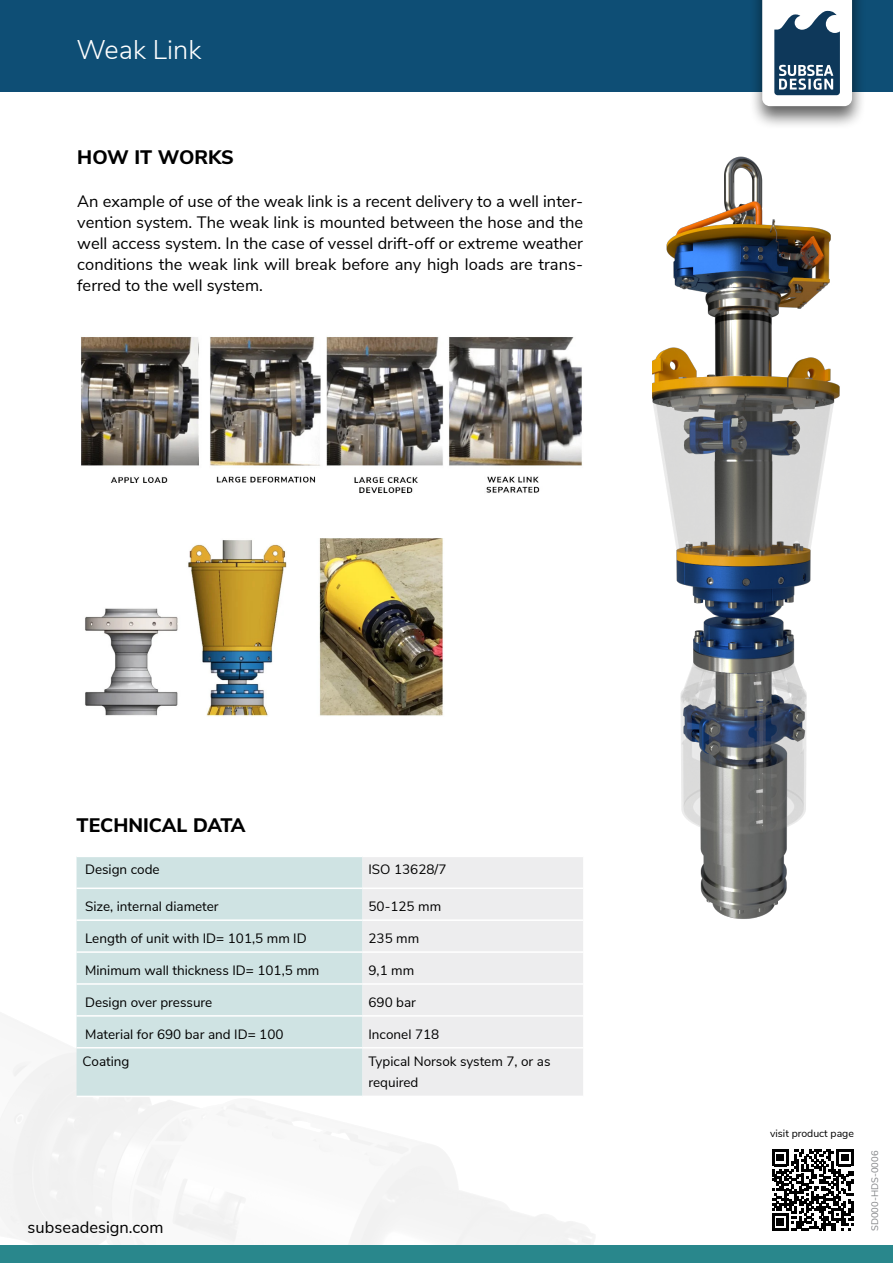
<style>
.page{position:relative;width:893px;height:1263px;background:#fff}
.page>*{position:absolute;margin:0;border:0;box-sizing:border-box;transform-origin:0 0}
.t1{font:300 27px "Nunito Sans";color:#fff}
.TITLE_small{font:800 19.5px "Nunito Sans";color:#000}
.t2{font:16.5px/21px "Nunito Sans";color:#000;text-align:justify}
.t3{font:13.5px/21px "Nunito Sans";color:#000}
.small{font:10.5px "Nunito Sans";color:#000}
.t4{font:9.45px "Nunito Sans";color:#808285}
</style>
<div class="page">
<img style="left:0;top:857px;width:736px;height:389px">
<div style="left:0;top:0;width:893px;height:91px;background:#0e4e75"></div>
<div style="left:749px;top:0;width:117px;height:129px;background:#000;opacity:.61"></div>
<svg style="left:762px;top:0;width:90px;height:106px;background:#97a9b7"></svg>
<div style="left:0;top:1246px;width:893px;height:17px;background:#29878c"></div>
<svg style="left:772px;top:1149px;width:81px;height:82px"></svg>
<div style="left:77px;top:857px;width:285px;height:239px;background:#cfe3e3"></div>
<div style="left:362px;top:857px;width:221px;height:239px;background:#ededee"></div>
<hr style="left:77px;top:887px;width:285px;height:2px;background:#fff">
<hr style="left:362px;top:887px;width:221px;height:2px;background:#fff">
<hr style="left:77px;top:919px;width:285px;height:2px;background:#fff">
<hr style="left:362px;top:919px;width:221px;height:2px;background:#fff">
<hr style="left:77px;top:951px;width:285px;height:2px;background:#fff">
<hr style="left:362px;top:951px;width:221px;height:2px;background:#fff">
<hr style="left:77px;top:983px;width:285px;height:2px;background:#fff">
<hr style="left:362px;top:983px;width:221px;height:2px;background:#fff">
<hr style="left:77px;top:1015px;width:285px;height:1px;background:#fff">
<hr style="left:362px;top:1015px;width:221px;height:1px;background:#fff">
<hr style="left:77px;top:1047px;width:285px;height:1px;background:#fff">
<hr style="left:362px;top:1047px;width:221px;height:1px;background:#fff">
<hr style="left:77px;top:1096px;width:285px;height:1px;background:#fff">
<hr style="left:362px;top:1096px;width:221px;height:1px;background:#fff">
<img style="left:653px;top:156px;width:187px;height:777px">
<img style="left:81px;top:337px;width:501px;height:157px">
<img style="left:85px;top:539px;width:358px;height:177px">
<p class="t1" style="left:77px;top:30px;width:126px">Weak Link</p>
<p class="TITLE_small" style="left:77px;top:143px;width:158px">HOW IT WORKS</p>
<p class="t2" style="left:77px;top:189px;width:507px">An example of use of the weak link is a recent delivery to a well inter&shy;vention system. The weak link is mounted between the hose and the well access system. In the case of vessel drift-off or extreme weather conditions the weak link will break before any high loads are trans&shy;ferred to the well system.</p>
<p class="TITLE_small" style="left:77px;top:811px;width:170px">TECHNICAL DATA</p>
<p class="t3" style="left:85px;top:858px;width:76px">Design code</p>
<p class="t3" style="left:368px;top:858px;width:79px">ISO 13628/7</p>
<p class="t3" style="left:85px;top:895px;width:135px">Size, internal diameter</p>
<p class="t3" style="left:368px;top:895px;width:74px">50-125 mm</p>
<p class="t3" style="left:85px;top:927px;width:223px">Length of unit with ID= 101,5 mm ID</p>
<p class="t3" style="left:368px;top:927px;width:52px">235 mm</p>
<p class="t3" style="left:85px;top:959px;width:236px">Minimum wall thickness ID= 101,5 mm</p>
<p class="t3" style="left:368px;top:959px;width:47px">9,1 mm</p>
<p class="t3" style="left:85px;top:991px;width:129px">Design over pressure</p>
<p class="t3" style="left:368px;top:991px;width:49px">690 bar</p>
<p class="t3" style="left:85px;top:1022px;width:200px">Material for 690 bar and ID= 100</p>
<p class="t3" style="left:368px;top:1022px;width:72px">Inconel 718</p>
<p class="t3" style="left:83px;top:1050px;width:48px">Coating</p>
<p class="t3" style="left:368px;top:1050px;width:183px">Typical Norsok system 7, or as required</p>
<p class="t2" style="left:28px;top:1216px;width:137px">subseadesign.com</p>
<p class="small" style="left:770px;top:1125px;width:85px">visit product page</p>
<p class="t4" style="left:868px;top:1231px;width:82px;rotate:-90deg">SD000-HDS-0006</p>
</div>
